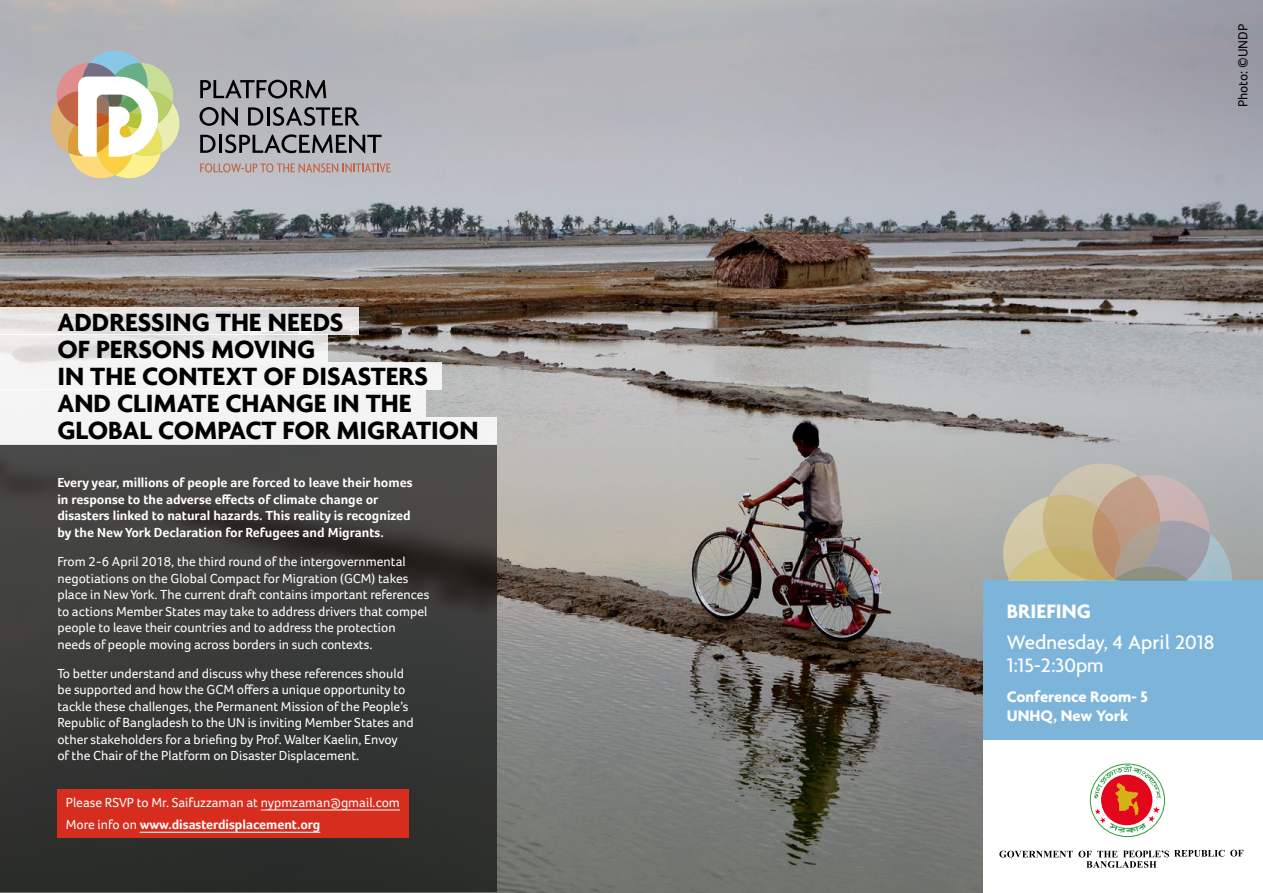
<style>
.page{position:relative;width:1263px;height:893px;background:#fff}
.page>*{position:absolute;margin:0;border:0;box-sizing:border-box;transform-origin:0 0}
.t1{font:700 27px/27px "Agenda";color:#000}
.t2{font:500 21px/22.5px "Agenda";color:#fff}
.t3{font:700 21px "Agenda";color:#fff}
.t4{font:700 16.5px/19.8px "Agenda";color:#fff}
.t5{font:13.5px/16.5px "Foco";color:#fff}
.t6{font:700 13.5px/16.5px "Foco";color:#fff}
.t7{font:13.5px "Foco";color:#000}
.s1{font-weight:700}
</style>
<div class="page">
<img style="left:0;top:0;width:1263px;height:893px">
<svg style="left:0;top:445px;width:496px;height:447px;background:#383937"></svg>
<div style="left:983px;top:580px;width:280px;height:162px;background:#7db5da"></div>
<div style="left:983px;top:741px;width:280px;height:152px;background:#fff"></div>
<svg style="left:1003px;top:463px;width:229px;height:117px;background:#b9ae9b"></svg>
<div style="left:57px;top:789px;width:351px;height:49px;background:#d62d1e"></div>
<hr style="left:261px;top:810px;width:139px;height:1px;background:#fff">
<hr style="left:140px;top:832px;width:180px;height:1px;background:#fff">
<svg style="left:999px;top:850px;width:244px;height:18px"></svg>
<svg style="left:1090px;top:763px;width:75px;height:74px"></svg>
<svg style="left:0;top:307px;width:359px;height:27px;background:#e5e3e2"></svg>
<svg style="left:0;top:334px;width:327px;height:28px"></svg>
<div style="left:0;top:362px;width:441px;height:28px;background:#f4f4f4"></div>
<div style="left:0;top:390px;width:425px;height:27px;background:#f4f4f4"></div>
<div style="left:0;top:417px;width:496px;height:28px;background:#f4f4f4"></div>
<svg style="left:200px;top:80px;width:126px;height:18px;background:#727275"></svg>
<svg style="left:200px;top:107px;width:38px;height:19px"></svg>
<svg style="left:248px;top:107px;width:111px;height:19px;background:#747478"></svg>
<svg style="left:200px;top:135px;width:16px;height:18px"></svg>
<hr style="left:219px;top:135px;width:3px;height:18px;background:#000">
<svg style="left:225px;top:134px;width:157px;height:19px;background:#7a7a7f"></svg>
<svg style="left:200px;top:163px;width:191px;height:9px;background:#be9e97"></svg>
<svg style="left:50px;top:51px;width:131px;height:127px"></svg>
<h1 class="t1" style="left:57px;top:308px;width:423px">ADDRESSING THE NEEDS<br>OF PERSONS MOVING<br>IN THE CONTEXT OF DISASTERS<br>AND CLIMATE CHANGE IN THE<br>GLOBAL COMPACT FOR MIGRATION</h1>
<p class="t6" style="left:57px;top:474px;width:357px">Every year, millions of people are forced to leave their homes in response to the adverse effects of climate change or disasters linked to natural hazards. This reality is recognized by the New York Declaration for Refugees and Migrants.</p>
<p class="t5" style="left:57px;top:553px;width:373px">From 2-6 April 2018, the third round of the intergovernmental negotiations on the Global Compact for Migration (GCM) takes place in New York. The current draft contains important references to actions Member States may take to address drivers that compel people to leave their countries and to address the protection needs of people moving across borders in such contexts.</p>
<p class="t5" style="left:57px;top:665px;width:358px">To better understand and discuss why these references should be supported and how the GCM offers a unique opportunity to tackle these challenges, the Permanent Mission of the People’s Republic of Bangladesh to the UN is inviting Member States and other stakeholders for a briefing by Prof. Walter Kaelin, Envoy<br>of the Chair of the Platform on Disaster Displacement.</p>
<p class="t5" style="left:66px;top:791px;width:336px;line-height:22.2px">Please RSVP to Mr. Saifuzzaman at nypmzaman@gmail.com<br>More info on <span class="s1">www.disasterdisplacement.org</span></p>
<p class="t7" style="left:1235px;top:107px;width:85px;rotate:-90deg">Photo: ©UNDP</p>
<h2 class="t3" style="left:1007px;top:598px;width:86px">BRIEFING</h2>
<h2 class="t2" style="left:1007px;top:631px;width:209px">Wednesday, 4 April 2018<br>1:15-2:30pm</h2>
<p class="t4" style="left:1007px;top:686px;width:143px">Conference Room- 5<br>UNHQ, New York</p>
</div>
